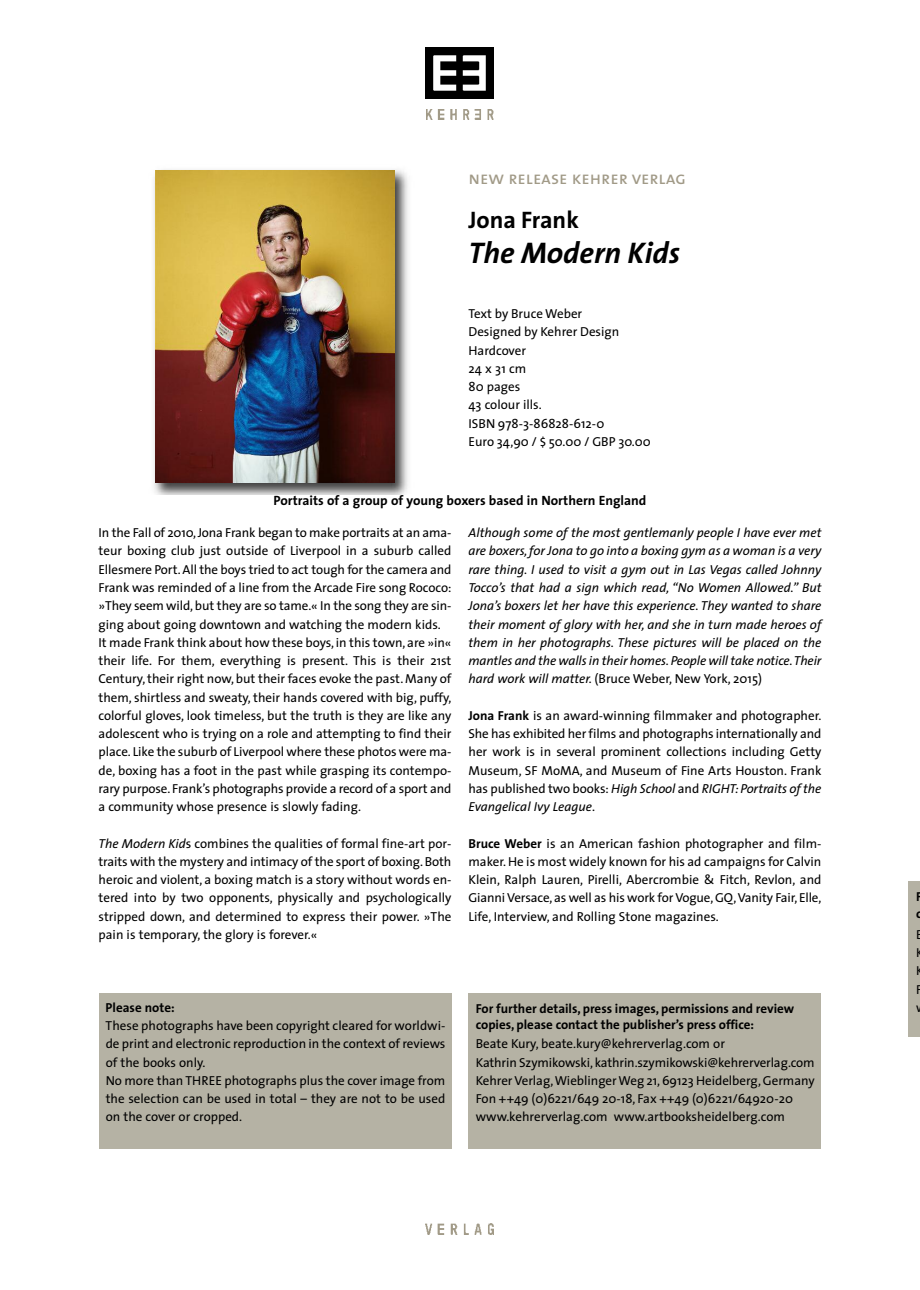
<style>
.page{position:relative;width:920px;height:1290px;background:#fff}
.page>*{position:absolute;margin:0;border:0;box-sizing:border-box;transform-origin:0 0}
.t1{font:italic 700 30px "The Sans";color:#000}
.t2{font:700 24px "The Sans";color:#000}
.t3{font:18px "The Sans Caps";color:#a19a87}
.t4{font:700 13.5px "The Sans";color:#000}
.t5{font:13.05px/18.3px "The Sans";color:#000}
.t6{font:italic 13.05px/18.3px "The Sans";letter-spacing:-.01em;color:#000;text-align:justify}
.t7{font:700 13.05px/16.5px "The Sans";color:#000}
.s1{font-style:italic}
.s2{font-style:normal}
.s3{font-weight:700}
</style>
<div class="page">
<img style="left:426px;top:1224px;width:68px;height:10px">
<img style="left:426px;top:48px;width:68px;height:51px">
<img style="left:426px;top:109px;width:68px;height:10px">
<img style="left:153px;top:169px;width:255px;height:326px">
<img style="left:156px;top:171px;width:238px;height:312px">
<div style="left:468px;top:993px;width:353px;height:156px;background:#b5b2a4"></div>
<div style="left:99px;top:993px;width:352px;height:156px;background:#b5b2a4"></div>
<div style="left:908px;top:882px;width:12px;height:155px;background:#b5b2a4"></div>
<h3 class="t3" style="left:468px;top:172px;width:219px">new release kehrer verlag</h3>
<h2 class="t2" style="left:468px;top:210px;width:112px">Jona Frank</h2>
<h1 class="t1" style="left:468px;top:241px;width:213px">The Modern Kids</h1>
<p class="t5" style="left:468px;top:306px;width:184px">Text by Bruce Weber<br>Designed by Kehrer Design<br>Hardcover<br>24 x 31 cm<br>80 pages<br>43 colour ills.<br>ISBN 978-3-86828-612-0<br>Euro 34,90 / $ 50.00 / GBP 30.00</p>
<p class="t4" style="left:273px;top:495px;width:375px">Portraits of a group of young boxers based in Northern England</p>
<p class="t5" style="left:99px;top:525px;width:354px">In the Fall of 2010,Jona Frank began to make portraits at an ama&shy;teur boxing club just outside of Liverpool in a suburb called Ellesmere Port.All the boys tried to act tough for the camera and Frank was reminded of a line from the Arcade Fire song Rococo: »They seem wild,but they are so tame.« In the song they are sin&shy;ging about going downtown and watching the modern kids.<br>It made Frank think about how these boys, in this town, are »in« their life. For them, everything is present. This is their 21st Century,their right now, but their faces evoke the past.Many of them, shirtless and sweaty, their hands covered with big, puffy, colorful gloves, look timeless, but the truth is they are like any adolescent who is trying on a role and attempting to find their place. Like the suburb of Liverpool where these photos were ma&shy;de, boxing has a foot in the past while grasping its contempo&shy;rary purpose. Frank’s photographs provide a record of a sport and a community whose presence is slowly fading.</p>
<p class="t5" style="left:99px;top:835px;width:354px;text-align:justify"><span class="s1">The Modern Kid</span>s combines the qualities of formal fine-art por&shy;traits with the mystery and intimacy of the sport of boxing.Both heroic and violent, a boxing match is a story without words en&shy;tered into by two opponents, physically and psychologically stripped down, and determined to express their power. »The pain is temporary, the glory is forever.«</p>
<p class="t6" style="left:468px;top:525px;width:354px">Although some of the most gentlemanly people I have ever met are boxers,for Jona to go into a boxing gym as a woman is a very rare thing. I used to visit a gym out in Las Vegas called Johnny Tocco’s that had a sign which read, “No Women Allowed.” But Jona’s boxers let her have this experience. They wanted to share their moment of glory with her, and she in turn made heroes of them in her photographs. These pictures will be placed on the mantles and the walls in their homes. People will take notice.Their hard work will matter. <span class="s2">(Bruce Weber, New York, 2015)</span></p>
<p class="t5" style="left:468px;top:707px;width:354px;text-align:justify"><span class="s3">Jona Frank</span> is an award-winning filmmaker and photographer.<br>She has exhibited her films and photographs internationally and her work is in several prominent collections including Getty Museum, SF MoMA, and Museum of Fine Arts Houston. Frank has published two books: <span class="s1">High School</span> and <span class="s1">RIGHT: Portraits of the Evangelical Ivy League</span>.</p>
<p class="t5" style="left:468px;top:835px;width:354px;text-align:justify"><span class="s3">Bruce Weber</span> is an American fashion photographer and film&shy;maker.He is most widely known for his ad campaigns for Calvin Klein, Ralph Lauren, Pirelli, Abercrombie &amp; Fitch, Revlon, and Gianni Versace,as well as his work for Vogue,GQ,Vanity Fair, Elle, Life, Interview, and Rolling Stone magazines.</p>
<p class="t7" style="left:106px;top:1000px;width:71px">Please note:</p>
<p class="t5" style="left:106px;top:1018px;width:341px">These photographs have been copyright cleared for worldwi&shy;de print and electronic reproduction in the context of reviews of the books only.<br>No more than THREE photographs plus the cover image from the selection can be used in total – they are not to be used on the cover or cropped.</p>
<p class="t7" style="left:476px;top:1001px;width:320px">For further details, press images, permissions and review copies, please contact the publisher’s press office:</p>
<p class="t5" style="left:476px;top:1036px;width:340px">Beate Kury, beate.kury@kehrerverlag.com or<br>Kathrin Szymikowski, kathrin.szymikowski@kehrerverlag.com Kehrer Verlag,WieblingerWeg 21,69123 Heidelberg,Germany Fon ++49 (0)6221/649 20-18, Fax ++49 (0)6221/64920-20 www.kehrerverlag.com www.artbooksheidelberg.com</p>
<p class="t7" style="left:916px;top:890px;width:8px">F c</p>
<p class="t5" style="left:916px;top:981px;width:8px">F</p>
</div>
